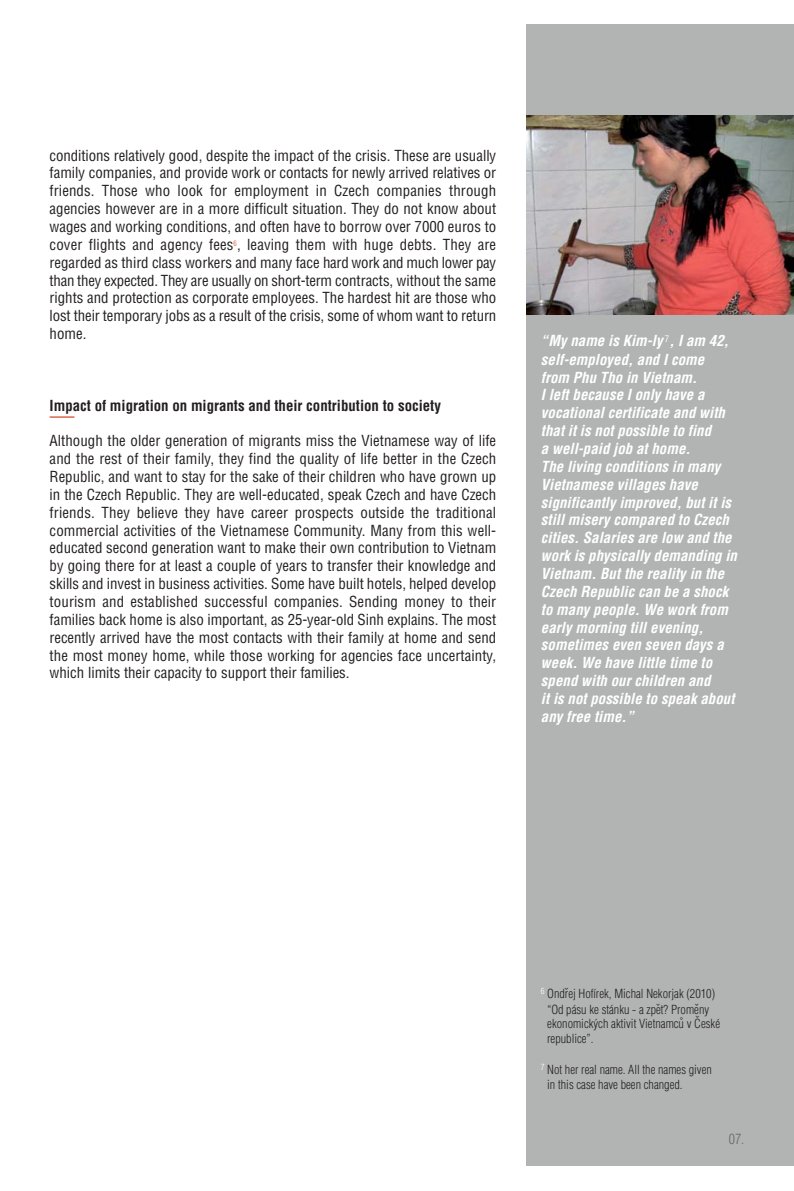
<style>
.page{position:relative;width:794px;height:1191px;background:#fff}
.page>*{position:absolute;margin:0;border:0;box-sizing:border-box;transform-origin:0 0}
.t1{font:condensed 14.88px/17.8px "Helvetica LT Std";color:#231f20;text-align:justify}
.t2{font:italic 700 condensed 14.88px/17.8px "Helvetica";letter-spacing:.005em;color:#fff}
.t3{font:700 condensed 14.88px "Helvetica LT Std";color:#231f20}
.t4{font:300 condensed 14px "Helvetica LT Std";color:#5f6c69}
.t5{font:300 condensed 12.25px/15px "Helvetica LT Std";color:#231f20}
</style>
<div class="page">
<hr style="left:50px;top:416px;width:24px;height:2px;background:#d4442a">
<div style="left:526px;top:25px;width:268px;height:1141px;background:#b2b4b3"></div>
<img style="left:526px;top:116px;width:268px;height:198px">
<p class="t1" style="left:50px;top:147px;width:448px">conditions relatively good, despite the impact of the crisis. These are usually family companies, and provide work or contacts for newly arrived relatives or friends. Those who look for employment in Czech companies through agencies however are in a more difficult situation. They do not know about wages and working conditions, and often have to borrow over 7000 euros to cover flights and agency fees<sup>6</sup>, leaving them with huge debts. They are regarded as third class workers and many face hard work and much lower pay than they expected. They are usually on short-term contracts, without the same rights and protection as corporate employees. The hardest hit are those who lost their temporary jobs as a result of the crisis, some of whom want to return home.</p>
<p class="t3" style="left:50px;top:399px;width:393px">Impact of migration on migrants and their contribution to society</p>
<p class="t1" style="left:50px;top:433px;width:448px">Although the older generation of migrants miss the Vietnamese way of life and the rest of their family, they find the quality of life better in the Czech Republic, and want to stay for the sake of their children who have grown up in the Czech Republic. They are well-educated, speak Czech and have Czech friends. They believe they have career prospects outside the traditional commercial activities of the Vietnamese Community. Many from this well&shy;educated second generation want to make their own contribution to Vietnam by going there for at least a couple of years to transfer their knowledge and skills and invest in business activities. Some have built hotels, helped develop tourism and established successful companies. Sending money to their families back home is also important, as 25-year-old Sinh explains. The most recently arrived have the most contacts with their family at home and send the most money home, while those working for agencies face uncertainty, which limits their capacity to support their families.</p>
<p class="t2" style="left:541px;top:333px;width:201px">“My name is Kim-ly <sup>7</sup> ,Iam 42, self-employed,and Icome from Phu Tho in Vietnam.<br>Ileftbecause Ionly have a vocationalcertificate and with thatitis notpossible to find<br>a well-paid job athome.<br>The living conditions in many<br>Vietnamese villages have significantly improved,butitis stillmisery compared to Czech cities.Salaries are low and the work is physically demanding in<br>Vietnam.Butthe reality in the<br>Czech Republic can be a shock to many people.We work from early morning tillevening, sometimes even seven days a week.We have little time to spend with ourchildren and itis notpossible to speak about any free time.”</p>
<p class="t5" style="left:547px;top:987px;width:174px;text-indent:-6px"><sup>6</sup> Ondrej Hofírek, Michal Nekorjak (2010) “Od pásu ke stánku - a zpet? Promeny ekonomických aktivit Vietnamcu v Ceské republice”.</p>
<p class="t5" style="left:547px;top:1062px;width:166px;line-height:15.6px;text-indent:-6px"><sup>7</sup> Not her real name. All the names given in this case have been changed.</p>
<p class="t5" style="left:564px;top:986px;width:6px">ˇ</p>
<p class="t5" style="left:656px;top:1002px;width:6px">ˇ</p>
<p class="t5" style="left:695px;top:1002px;width:6px">ˇ</p>
<p class="t5" style="left:695px;top:1014px;width:6px">ˇ</p>
<p class="t5" style="left:679px;top:1016px;width:6px">˚</p>
<p class="t4" style="left:729px;top:1134px;width:17px">07.</p>
</div>
